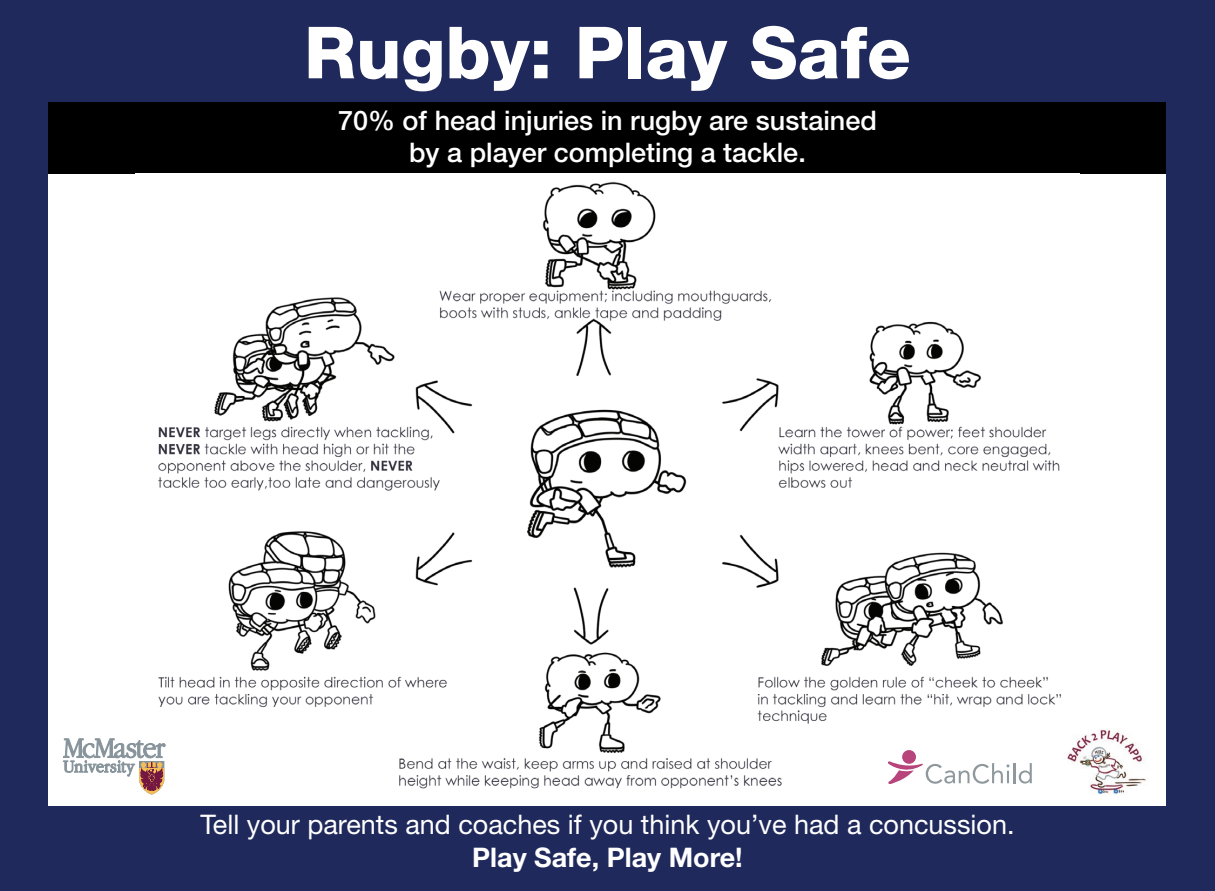
<style>
.page{position:relative;width:1215px;height:891px;background:#1f295b}
.page>*{position:absolute;margin:0;border:0;box-sizing:border-box;transform-origin:0 0}
.t1{font:800 72px "Helvetica Neue LT Std";color:#fff}
.t2{font:500 27px/32.4px "Helvetica Neue LT Std";color:#fff;text-align:center}
.t3{font:27px "Helvetica Neue LT Std";color:#fff}
.t4{font:700 27px "Helvetica Neue LT Std";color:#fff}
</style>
<div class="page">
<div style="left:49px;top:102px;width:1117px;height:704px;background:#fff"></div>
<div style="left:49px;top:102px;width:1117px;height:71px;background:#000001"></div>
<img style="left:158px;top:181px;width:903px;height:608px">
<div style="left:902px;top:750px;width:14px;height:14px;background:#b8447c;border-radius:50%"></div>
<svg style="left:888px;top:761px;width:121px;height:23px"></svg>
<hr style="left:1013px;top:763px;width:2px;height:20px;background:#8e989d">
<svg style="left:1019px;top:763px;width:13px;height:21px"></svg>
<svg style="left:63px;top:739px;width:102px;height:56px"></svg>
<img style="left:1067px;top:730px;width:79px;height:65px">
<h1 class="t1" style="left:304px;top:10px;width:608px">Rugby: Play Safe</h1>
<p class="t2" style="left:338px;top:104px;width:540px">70% of head injuries in rugby are sustained by a player completing a tackle.</p>
<p class="t3" style="left:200px;top:809px;width:816px">Tell your parents and coaches if you think you’ve had a concussion.</p>
<p class="t4" style="left:472px;top:840px;width:272px">Play Safe, Play More!</p>
</div>
